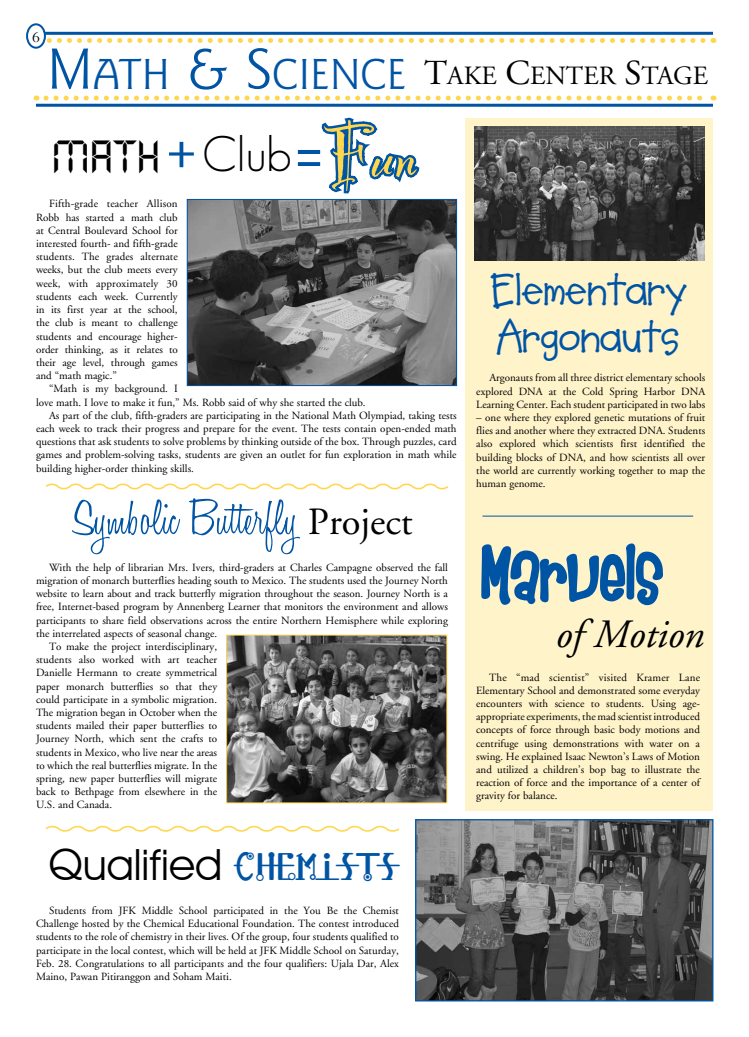
<style>
.page{position:relative;width:749px;height:1037px;background:#fff}
.page>*{position:absolute;margin:0;border:0;box-sizing:border-box;transform-origin:0 0}
.t1{font:300 98.5px "Geosans";color:#0054a4}
.t2{font:62.2px "Heartbreaker";color:#0054a4}
.t3{font:300 50.5px "Honey Script";color:#0054a4}
.t4{font:300 48.7px "Geosans";color:#000}
.t5{font:48.7px "Quartz Bol D";color:#000}
.t6{font:48px/47px "Soup Bone";color:#0054a4}
.t7{font:45px "Goudy Sans Itc T";color:#0054a4}
.t8{font:43px "Avant Garde IT Cby BT";color:#000}
.t9{font:italic 40.2px "Adobe Garamond";color:#000}
.t10{font:26.3px "Adobe Garamond";color:#000}
.t11{font:16px "Bembo";color:#000}
.t12{font:11px/13.2px "Adobe Garamond";color:#000;text-align:justify}
.s1{font-size:60.1px}
.s2{font-size:35.1px}
.s3{font-family:"Adobe Garamond";font-weight:400;font-size:64.4px;color:#0054a4}
.s4{font-family:"Party Let Plain";font-weight:400;font-size:87.6px;color:#ffd74f}
.s5{font-family:"Adobe Garamond";font-weight:400;font-size:38.5px;color:#000}
.s6{font-family:"Glovebox";color:#0054a4}
</style>
<div class="page">
<div style="left:465px;top:118px;width:248px;height:692px;background:#fff3ca"></div>
<img style="left:189px;top:201px;width:266px;height:183px">
<div style="left:187px;top:199px;width:270px;height:187px;border:1px solid #0054a4"></div>
<img style="left:417px;top:821px;width:294px;height:178px">
<div style="left:415px;top:819px;width:298px;height:182px;border:1px solid #0054a4"></div>
<img style="left:475px;top:127px;width:229px;height:134px">
<svg style="left:321px;top:117px;width:99px;height:77px"></svg>
<hr style="left:482px;top:516px;width:211px;height:1px;background:#0054a4">
<img style="left:228px;top:637px;width:217px;height:164px">
<div style="left:226px;top:635px;width:221px;height:168px;border:1px solid #ffd74f"></div>
<svg style="left:45px;top:483px;width:404px;height:7px"></svg>
<svg style="left:45px;top:825px;width:355px;height:7px"></svg>
<hr style="left:36px;top:104px;width:677px;height:3px;background:#0054a4">
<hr style="left:36px;top:32px;width:677px;height:3px;background:#0054a4">
<svg style="left:46px;top:96px;width:668px;height:5px"></svg>
<svg style="left:45px;top:38px;width:658px;height:5px"></svg>
<div style="left:27px;top:24px;width:18px;height:24px;background:#fff;border-radius:50%"></div>
<div style="left:26px;top:23px;width:20px;height:26px;border:2px solid #0054a4;border-radius:50%"></div>
<h3 class="t11" style="left:32px;top:28px;width:9px">6</h3>
<h3 class="t7" style="left:47px;top:48px;width:361px"><span class="s1">M</span>ATH <span class="s1">&amp; S</span>CIENCE</h3>
<h3 class="t10" style="left:424px;top:61px;width:285px"><span class="s2">T</span>AKE <span class="s2">C</span>ENTER <span class="s2">S</span>TAGE</h3>
<h3 class="t4" style="left:165px;top:127px;width:254px"><span class="s3">+</span>Club <span class="s4">Fun</span></h3>
<h3 class="t5" style="left:52px;top:129px;width:110px">Math</h3>
<h1 class="t1" style="left:294px;top:95px;width:31px">=</h1>
<p class="t12" style="left:36px;top:198px;width:143px;text-indent:13px">Fifth-grade teacher Allison Robb has started a math club at Central Boulevard School for interested fourth- and fifth-grade students. The grades alternate weeks, but the club meets every week, with approximately 30 students each week. Currently in its first year at the school, the club is meant to challenge students and encourage higher&shy;order thinking, as it relates to their age level, through games and “math magic.”</p>
<p class="t12" style="left:49px;top:382px;width:130px">“Math is my background. I</p>
<p class="t12" style="left:36px;top:396px;width:331px">love math. I love to make it fun,” Ms. Robb said of why she started the club.</p>
<p class="t12" style="left:49px;top:409px;width:409px">As part of the club, fifth-graders are participating in the National Math Olympiad, taking tests</p>
<p class="t12" style="left:36px;top:422px;width:422px">each week to track their progress and prepare for the event. The tests contain open-ended math</p>
<p class="t12" style="left:36px;top:435px;width:422px">questions that ask students to solve problems by thinking outside of the box. Through puzzles, card</p>
<p class="t12" style="left:36px;top:448px;width:422px">games and problem-solving tasks, students are given an outlet for fun exploration in math while</p>
<p class="t12" style="left:36px;top:462px;width:159px">building higher-order thinking skills.</p>
<h3 class="t3" style="left:73px;top:487px;width:341px">Symbolic Butterfly <span class="s5">Project</span></h3>
<p class="t12" style="left:49px;top:561px;width:400px">With the help of librarian Mrs. Ivers, third-graders at Charles Campagne observed the fall</p>
<p class="t12" style="left:36px;top:574px;width:413px">migration of monarch butterflies heading south to Mexico. The students used the Journey North</p>
<p class="t12" style="left:36px;top:587px;width:413px">website to learn about and track butterfly migration throughout the season. Journey North is a</p>
<p class="t12" style="left:36px;top:600px;width:413px">free, Internet-based program by Annenberg Learner that monitors the environment and allows</p>
<p class="t12" style="left:36px;top:614px;width:413px">participants to share field observations across the entire Northern Hemisphere while exploring</p>
<p class="t12" style="left:36px;top:627px;width:183px">the interrelated aspects of seasonal change.</p>
<p class="t12" style="left:49px;top:640px;width:170px">To make the project interdisciplinary,</p>
<p class="t12" style="left:36px;top:653px;width:183px">students also worked with art teacher</p>
<p class="t12" style="left:36px;top:666px;width:183px">Danielle Hermann to create symmetrical</p>
<p class="t12" style="left:36px;top:680px;width:183px">paper monarch butterflies so that they</p>
<p class="t12" style="left:36px;top:693px;width:183px">could participate in a symbolic migration.</p>
<p class="t12" style="left:36px;top:706px;width:183px">The migration began in October when the</p>
<p class="t12" style="left:36px;top:719px;width:183px">students mailed their paper butterflies to</p>
<p class="t12" style="left:36px;top:732px;width:183px">Journey North, which sent the crafts to</p>
<p class="t12" style="left:36px;top:746px;width:183px">students in Mexico, who live near the areas</p>
<p class="t12" style="left:36px;top:759px;width:183px">to which the real butterflies migrate. In the</p>
<p class="t12" style="left:36px;top:772px;width:183px">spring, new paper butterflies will migrate</p>
<p class="t12" style="left:36px;top:785px;width:183px">back to Bethpage from elsewhere in the</p>
<p class="t12" style="left:36px;top:798px;width:78px">U.S. and Canada.</p>
<h3 class="t8" style="left:49px;top:838px;width:351px">Qualified <span class="s6">CHEMISTS</span></h3>
<p class="t12" style="left:36px;top:904px;width:364px;text-indent:13px">Students from JFK Middle School participated in the You Be the Chemist Challenge hosted by the Chemical Educational Foundation. The contest introduced students to the role of chemistry in their lives. Of the group, four students qualified to participate in the local contest, which will be held at JFK Middle School on Saturday, Feb. 28. Congratulations to all participants and the four qualifiers: Ujala Dar, Alex Maino, Pawan Pitiranggon and Soham Maiti.</p>
<h3 class="t6" style="left:490px;top:267px;width:198px">Elementary<br>Argonauts</h3>
<p class="t12" style="left:476px;top:372px;width:230px;text-indent:13px">Argonauts from all three district elementary schools explored DNA at the Cold Spring Harbor DNA Learning Center. Each student participated in two labs</p>
<p class="t12" style="left:476px;top:411px;width:230px">– one where they explored genetic mutations of fruit flies and another where they extracted DNA. Students also explored which scientists first identified the building blocks of DNA, and how scientists all over the world are currently working together to map the human genome.</p>
<h2 class="t2" style="left:480px;top:540px;width:185px">Marvels</h2>
<h3 class="t9" style="left:554px;top:613px;width:150px">of Motion</h3>
<p class="t12" style="left:476px;top:671px;width:225px;text-indent:13px">The “mad scientist” visited Kramer Lane Elementary School and demonstrated some everyday encounters with science to students. Using age&shy;appropriate experiments, the mad scientist introduced concepts of force through basic body motions and centrifuge using demonstrations with water on a swing. He explained Isaac Newton’s Laws of Motion and utilized a children’s bop bag to illustrate the reaction of force and the importance of a center of gravity for balance.</p>
</div>
